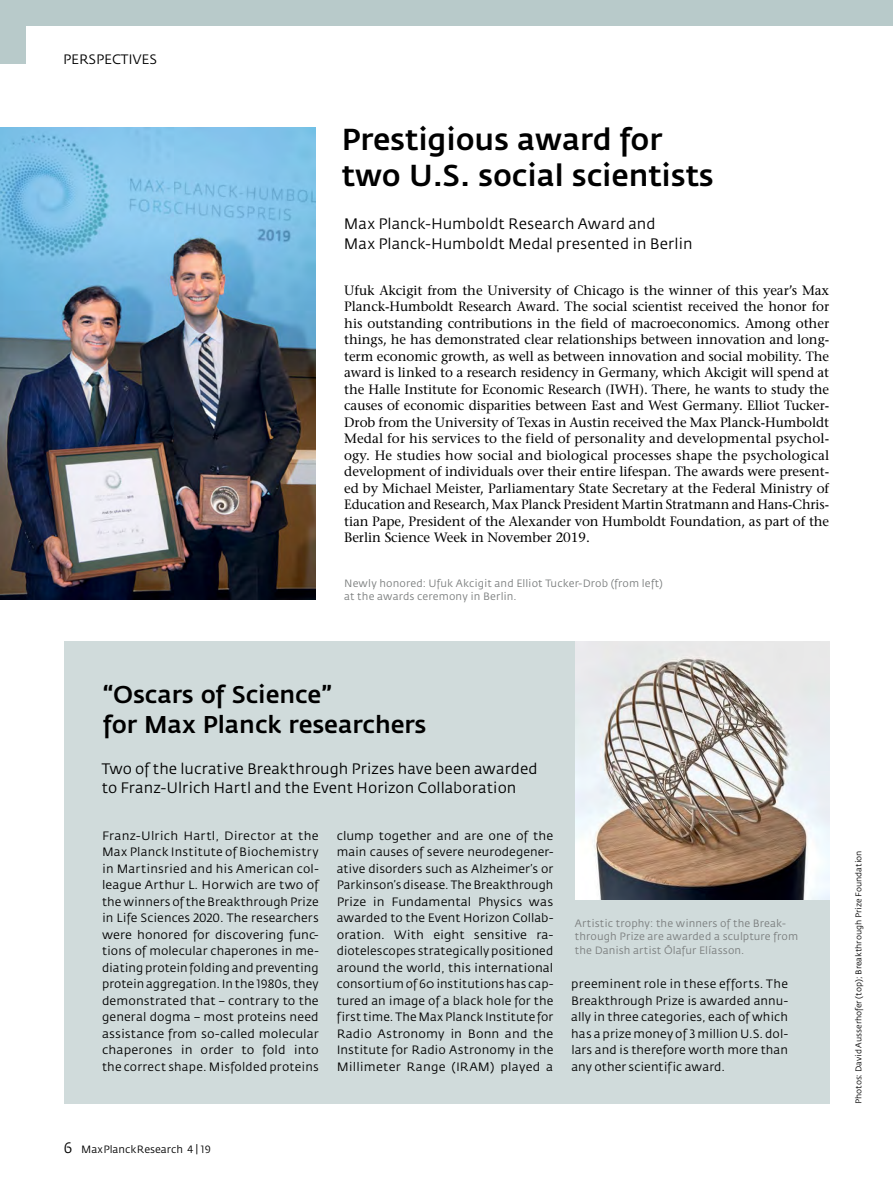
<style>
.page{position:relative;width:893px;height:1191px;background:#fff}
.page>*{position:absolute;margin:0;border:0;box-sizing:border-box;transform-origin:0 0}
.t1{font:500 30px/36px "Fedra Sans";letter-spacing:-.005em;color:#000}
.t2{font:500 24px/30px "Fedra Sans";letter-spacing:-.005em;color:#000}
.t3{font:15px/19.5px "Fedra Sans";letter-spacing:.005em;color:#000}
.t4{font:13.5px/16.5px "Stone Serif";letter-spacing:-.005em;color:#000;text-align:justify}
.t5{font:13.5px "Fedra Sans";color:#000}
.t6{font:12px/16.5px "Fedra Sans";letter-spacing:.01em;color:#000;text-align:justify}
.t7{font:10.5px/13.5px "Fedra Sans";letter-spacing:.01em;color:#7a7d7d}
.t8{font:10.5px "Fedra Sans";color:#000}
.t9{font:8.25px "Fedra Sans";color:#000}
.s1{font-family:"Fedra Sans Book SC"}
.s2{font-family:"Fedra Sans Book SC";font-size:15px}
</style>
<div class="page">
<div style="left:0;top:0;width:26px;height:64px;background:#b8caca"></div>
<div style="left:0;top:0;width:893px;height:26px;background:#b8caca"></div>
<div style="left:64px;top:641px;width:765px;height:462px;background:#d0dbdb"></div>
<img style="left:576px;top:641px;width:253px;height:258px">
<img style="left:0;top:128px;width:316px;height:471px">
<p class="t5" style="left:63px;top:52px;width:96px">PERSPECTIVES</p>
<h1 class="t1" style="left:342px;top:122px;width:374px">Prestigious award for two U.S. social scientists</h1>
<p class="t3" style="left:344px;top:215px;width:350px">Max Planck-Humboldt Research Award and<br>Max Planck-Humboldt Medal presented in Berlin</p>
<p class="t4" style="left:344px;top:282px;width:486px">Ufuk Akcigit from the University of Chicago is the winner of this year’s Max Planck-Humboldt Research Award. The social scientist received the honor for his outstanding contributions in the field of macroeconomics. Among other things, he has demonstrated clear relationships between innovation and long&shy;term economic growth, as well as between innovation and social mobility. The award is linked to a research residency in Germany, which Akcigit will spend at the Halle Institute for Economic Research (IWH). There, he wants to study the causes of economic disparities between East and West Germany. Elliot Tucker-Drob from the University of Texas in Austin received the Max Planck-Humboldt Medal for his services to the field of personality and developmental psychol&shy;ogy. He studies how social and biological processes shape the psychological development of individuals over their entire lifespan. The awards were present&shy;ed by Michael Meister, Parliamentary State Secretary at the Federal Ministry of Education and Research, Max Planck President Martin Stratmann and Hans-Chris&shy;tian Pape, President of the Alexander von Humboldt Foundation, as part of the Berlin Science Week in November 2019.</p>
<p class="t7" style="left:344px;top:576px;width:320px">Newly honored: Ufuk Akcigit and Elliot Tucker-Drob (from left) at the awards ceremony in Berlin.</p>
<h2 class="t2" style="left:103px;top:680px;width:325px">“Oscars of Science”<br>for Max Planck researchers</h2>
<p class="t3" style="left:102px;top:759px;width:437px">Two of the lucrative Breakthrough Prizes have been awarded to Franz-Ulrich Hartl and the Event Horizon Collaboration</p>
<p class="t6" style="left:102px;top:827px;width:218px">Franz-Ulrich Hartl, Director at the Max Planck Institute of Biochemistry in Martinsried and his American col&shy;league Arthur L. Horwich are two of the winners of the Breakthrough Prize in Life Sciences <span class="s1">2020</span>. The researchers were honored for discovering func&shy;tions of molecular chaperones in me&shy;diating protein folding and preventing protein aggregation. In the <span class="s1">1980</span>s, they demonstrated that – contrary to the general dogma – most proteins need assistance from so-called molecular chaperones in order to fold into the correct shape. Misfolded proteins</p>
<p class="t6" style="left:337px;top:827px;width:218px">clump together and are one of the main causes of severe neurodegener&shy;ative disorders such as Alzheimer’s or Parkinson’s disease. The Breakthrough Prize in Fundamental Physics was awarded to the Event Horizon Collab&shy;oration. With eight sensitive ra&shy;diotelescopes strategically positioned around the world, this international consortium of 60 institutions has cap&shy;tured an image of a black hole for the first time. The Max Planck Institute for Radio Astronomy in Bonn and the Institute for Radio Astronomy in the Millimeter Range (IRAM) played a</p>
<p class="t7" style="left:575px;top:916px;width:225px">Artistic trophy: the winners of the Break&shy;through Prize are awarded a sculpture from the Danish artist Ólafur Elíasson.</p>
<p class="t6" style="left:571px;top:976px;width:218px">preeminent role in these efforts. The Breakthrough Prize is awarded annu&shy;ally in three categories, each of which has a prize money of <span class="s1">3</span> million U.S. dol&shy;lars and is therefore worth more than any other scientific award.</p>
<p class="t8" style="left:64px;top:1144px;width:149px"><span class="s2">6</span> MaxPlanckResearch <span class="s1">4 | 19</span></p>
<p class="t9" style="left:854px;top:1104px;width:255px;rotate:-90deg">Photos: David Ausserhofer (top); Breakthrough Prize Foundation</p>
</div>
